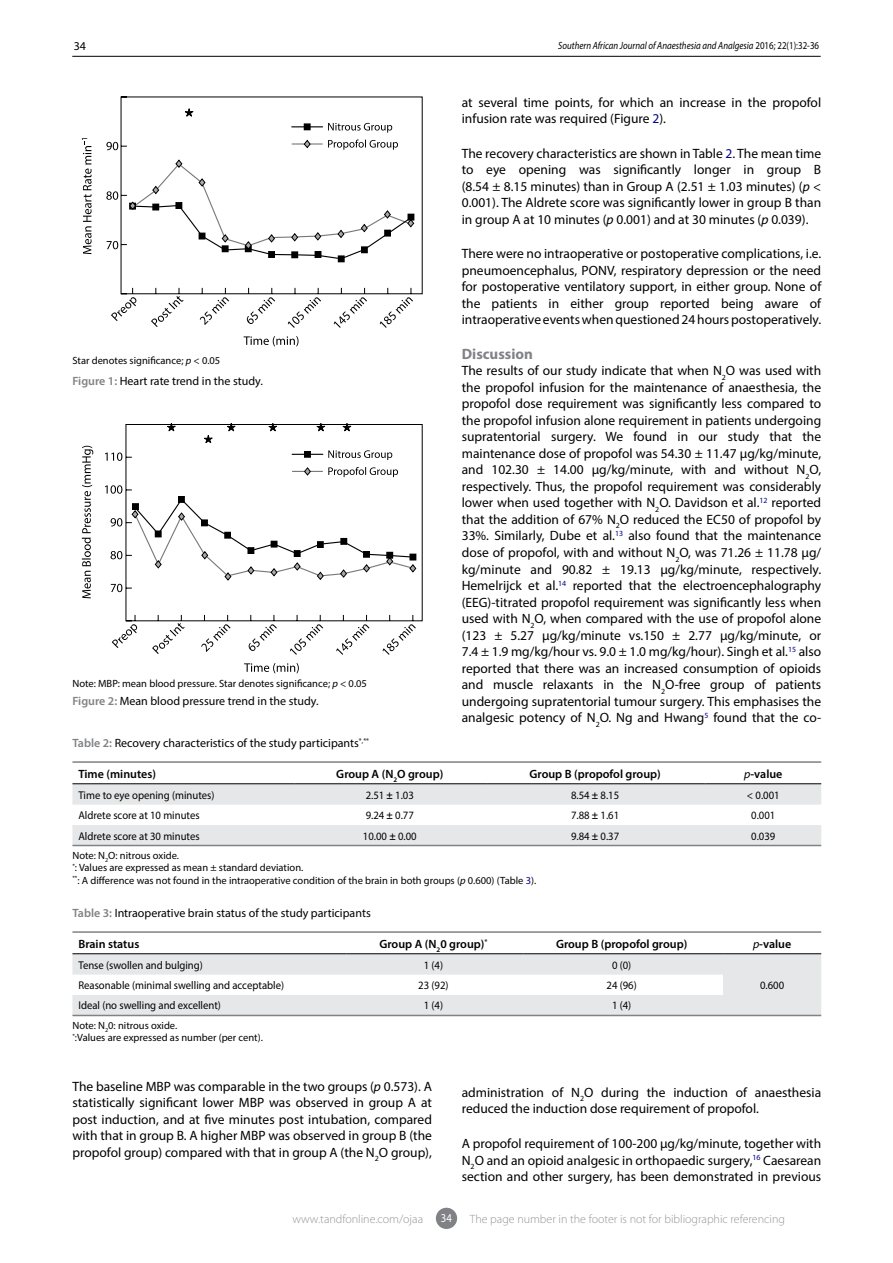
<style>
.page{position:relative;width:893px;height:1263px;background:#fff}
.page>*{position:absolute;margin:0;border:0;box-sizing:border-box;transform-origin:0 0}
.t1{font:700 15px "Myriad Pro";color:#808285}
.t2{font:13.5px/16.5px "Myriad Pro";color:#000;text-align:justify}
.t3{font:12px "Myriad Pro";color:#000}
.t4{font:600 12px "Myriad Pro";color:#000}
.t5{font:300 12px "Myriad Pro";color:#939598}
.t6{font:12px "Myriad Pro";color:#fff;scale:.9 1}
.t7{font:11.25px "Myriad Pro";color:#000;scale:.95 1}
.t8{font:10.5px/12.6px "Myriad Pro";color:#000}
.t9{font:italic 10.5px "Myriad Pro";color:#000;scale:.85 1}
.s1{font-style:normal}
.s2{font-style:italic}
.s3{font-weight:600;color:#808285}
.s4{color:#000084}
.s5{font-weight:400;font-style:italic}
.s6{font-weight:600}
</style>
<div class="page">
<hr style="left:72px;top:56px;width:749px;height:1px;background:#000">
<div style="left:436px;top:1208px;width:21px;height:21px;background:#808285;border-radius:50%"></div>
<svg style="left:120px;top:97px;width:303px;height:198px"></svg>
<svg style="left:106px;top:191px;width:12px;height:9px"></svg>
<svg style="left:106px;top:142px;width:12px;height:8px"></svg>
<svg style="left:107px;top:241px;width:11px;height:8px"></svg>
<svg style="left:82px;top:138px;width:10px;height:116px"></svg>
<svg style="left:244px;top:336px;width:54px;height:10px"></svg>
<svg style="left:129px;top:123px;width:285px;height:139px"></svg>
<svg style="left:111px;top:297px;width:26px;height:24px"></svg>
<svg style="left:151px;top:296px;width:33px;height:31px"></svg>
<svg style="left:200px;top:297px;width:29px;height:28px"></svg>
<svg style="left:247px;top:297px;width:28px;height:27px"></svg>
<svg style="left:288px;top:297px;width:33px;height:31px"></svg>
<svg style="left:334px;top:297px;width:33px;height:31px"></svg>
<svg style="left:380px;top:297px;width:33px;height:31px"></svg>
<svg style="left:125px;top:424px;width:298px;height:197px"></svg>
<svg style="left:105px;top:452px;width:17px;height:9px"></svg>
<svg style="left:105px;top:485px;width:17px;height:9px"></svg>
<svg style="left:111px;top:551px;width:11px;height:8px"></svg>
<svg style="left:111px;top:518px;width:11px;height:8px"></svg>
<svg style="left:111px;top:584px;width:11px;height:8px"></svg>
<svg style="left:82px;top:446px;width:11px;height:152px"></svg>
<svg style="left:244px;top:663px;width:55px;height:10px"></svg>
<svg style="left:328px;top:450px;width:64px;height:10px"></svg>
<svg style="left:328px;top:467px;width:70px;height:10px"></svg>
<svg style="left:112px;top:624px;width:26px;height:24px"></svg>
<svg style="left:152px;top:623px;width:33px;height:31px"></svg>
<svg style="left:201px;top:624px;width:30px;height:28px"></svg>
<svg style="left:249px;top:624px;width:28px;height:27px"></svg>
<svg style="left:290px;top:624px;width:33px;height:31px"></svg>
<svg style="left:336px;top:624px;width:33px;height:31px"></svg>
<svg style="left:383px;top:624px;width:33px;height:31px"></svg>
<hr style="left:72px;top:761px;width:749px;height:2px;background:#808285">
<svg style="left:72px;top:784px;width:749px;height:61px;fill:#e6e7e8"></svg>
<hr style="left:72px;top:783px;width:223px;height:1px;background:#000">
<hr style="left:295px;top:783px;width:193px;height:1px;background:#000">
<hr style="left:488px;top:783px;width:217px;height:1px;background:#000">
<hr style="left:705px;top:783px;width:116px;height:1px;background:#000">
<hr style="left:72px;top:845px;width:749px;height:1px;background:#808285">
<hr style="left:72px;top:931px;width:749px;height:2px;background:#808285">
<svg style="left:72px;top:954px;width:749px;height:61px;fill:#e6e7e8"></svg>
<hr style="left:72px;top:953px;width:275px;height:1px;background:#000">
<hr style="left:347px;top:953px;width:176px;height:1px;background:#000">
<hr style="left:523px;top:953px;width:200px;height:1px;background:#000">
<hr style="left:723px;top:953px;width:98px;height:1px;background:#000">
<hr style="left:72px;top:1015px;width:749px;height:1px;background:#808285">
<p class="t3" style="left:74px;top:38px;width:14px">34</p>
<p class="t9" style="left:558px;top:39px;width:308px">Southern African Journal of Anaesthesia and Analgesia <span class="s1">2016; 22(1):32-36</span></p>
<p class="t8" style="left:72px;top:354px;width:149px">Star denotes significance; <span class="s2">p</span> &lt; 0.05</p>
<p class="t3" style="left:72px;top:373px;width:192px"><span class="s3">Figure 1:</span> Heart rate trend in the study.</p>
<p class="t8" style="left:72px;top:677px;width:296px">Note: MBP: mean blood pressure. Star denotes significance; <span class="s2">p</span> &lt; 0.05</p>
<p class="t3" style="left:72px;top:694px;width:248px"><span class="s3">Figure 2:</span> Mean blood pressure trend in the study.</p>
<p class="t3" style="left:72px;top:736px;width:298px"><span class="s3">Table 2:</span> Recovery characteristics of the study participants<sup>*,**</sup></p>
<p class="t2" style="left:462px;top:94px;width:361px">at several time points, for which an increase in the propofol infusion rate was required (Figure <span class="s4">2</span>).</p>
<p class="t2" style="left:462px;top:145px;width:361px">The recovery characteristics are shown in Table <span class="s4">2</span>. The mean time to eye opening was significantly longer in group B (8.54 ± 8.15 minutes) than in Group A (2.51 ± 1.03 minutes) (<span class="s2">p</span> &lt; 0.001). The Aldrete score was significantly lower in group B than in group A at 10 minutes (<span class="s2">p</span> 0.001) and at 30 minutes (<span class="s2">p</span> 0.039).</p>
<p class="t2" style="left:462px;top:245px;width:361px">There were no intraoperative or postoperative complications, i.e. pneumoencephalus, PONV, respiratory depression or the need for postoperative ventilatory support, in either group. None of the patients in either group reported being aware of intraoperative events when questioned 24 hours postoperatively.</p>
<p class="t1" style="left:462px;top:344px;width:73px">Discussion</p>
<p class="t2" style="left:462px;top:362px;width:361px">The results of our study indicate that when N<sub>2</sub>O was used with the propofol infusion for the maintenance of anaesthesia, the propofol dose requirement was significantly less compared to the propofol infusion alone requirement in patients undergoing supratentorial surgery. We found in our study that the maintenance dose of propofol was 54.30 ± 11.47 µg/kg/minute, and 102.30 ± 14.00 µg/kg/minute, with and without N<sub>2</sub>O, respectively. Thus, the propofol requirement was considerably lower when used together with N<sub>2</sub>O. Davidson et al.<sup>12</sup> reported that the addition of 67% N<sub>2</sub>O reduced the EC50 of propofol by 33%. Similarly, Dube et al.<sup>13</sup> also found that the maintenance dose of propofol, with and without N<sub>2</sub>O, was 71.26 ± 11.78 μg/ kg/minute and 90.82 ± 19.13 μg/kg/minute, respectively.<br>Hemelrijck et al.<sup>14</sup> reported that the electroencephalography (EEG)-titrated propofol requirement was significantly less when used with N<sub>2</sub>O, when compared with the use of propofol alone (123 ± 5.27 μg/kg/minute vs.150 ± 2.77 μg/kg/minute, or 7.4 ± 1.9 mg/kg/hour vs. 9.0 ± 1.0 mg/kg/hour). Singh et al.<sup>15</sup> also reported that there was an increased consumption of opioids and muscle relaxants in the N<sub>2</sub>O-free group of patients undergoing supratentorial tumour surgery. This emphasises the analgesic potency of N<sub>2</sub>O. Ng and Hwang<sup>5</sup> found that the co-</p>
<p class="t4" style="left:78px;top:766px;width:79px">Time (minutes)</p>
<p class="t4" style="left:336px;top:766px;width:109px">Group A (N<sub>2</sub>O group)</p>
<p class="t4" style="left:529px;top:766px;width:133px">Group B (propofol group)</p>
<p class="t4" style="left:744px;top:766px;width:40px"><span class="s5">p</span>-value</p>
<p class="t7" style="left:78px;top:788px;width:145px">Time to eye opening (minutes)</p>
<p class="t7" style="left:366px;top:788px;width:52px">2.51 <span class="s6">±</span> 1.03</p>
<p class="t7" style="left:571px;top:788px;width:52px">8.54 <span class="s6">±</span> 8.15</p>
<p class="t7" style="left:747px;top:788px;width:36px">&lt; 0.001</p>
<p class="t7" style="left:78px;top:808px;width:129px">Aldrete score at 10 minutes</p>
<p class="t7" style="left:366px;top:808px;width:52px">9.24 <span class="s6">±</span> 0.77</p>
<p class="t7" style="left:571px;top:808px;width:52px">7.88 <span class="s6">±</span> 1.61</p>
<p class="t7" style="left:751px;top:808px;width:27px">0.001</p>
<p class="t7" style="left:78px;top:829px;width:129px">Aldrete score at 30 minutes</p>
<p class="t7" style="left:363px;top:829px;width:58px">10.00 <span class="s6">±</span> 0.00</p>
<p class="t7" style="left:571px;top:829px;width:52px">9.84 <span class="s6">±</span> 0.37</p>
<p class="t7" style="left:751px;top:829px;width:27px">0.039</p>
<p class="t8" style="left:72px;top:849px;width:465px">Note: N<sub>2</sub>O: nitrous oxide.<br><sup>*</sup>: Values are expressed as mean ± standard deviation.<br><sup>**</sup>: A difference was not found in the intraoperative condition of the brain in both groups (<span class="s2">p</span> 0.600) (Table <span class="s4">3</span>).</p>
<p class="t3" style="left:72px;top:906px;width:300px"><span class="s3">Table 3:</span> Intraoperative brain status of the study participants</p>
<p class="t4" style="left:78px;top:936px;width:62px">Brain status</p>
<p class="t4" style="left:379px;top:936px;width:110px">Group A (N<sub>2</sub>0 group)<sup>*</sup></p>
<p class="t4" style="left:556px;top:936px;width:133px">Group B (propofol group)</p>
<p class="t4" style="left:753px;top:936px;width:40px"><span class="s5">p</span>-value</p>
<p class="t7" style="left:78px;top:958px;width:133px">Tense (swollen and bulging)</p>
<p class="t7" style="left:424px;top:958px;width:22px">1 (4)</p>
<p class="t7" style="left:612px;top:958px;width:22px">0 (0)</p>
<p class="t7" style="left:78px;top:978px;width:218px">Reasonable (minimal swelling and acceptable)</p>
<p class="t7" style="left:418px;top:978px;width:33px">23 (92)</p>
<p class="t7" style="left:606px;top:978px;width:33px">24 (96)</p>
<p class="t7" style="left:760px;top:978px;width:27px">0.600</p>
<p class="t7" style="left:78px;top:999px;width:152px">Ideal (no swelling and excellent)</p>
<p class="t7" style="left:424px;top:999px;width:22px">1 (4)</p>
<p class="t7" style="left:612px;top:999px;width:22px">1 (4)</p>
<p class="t8" style="left:72px;top:1019px;width:192px">Note: N<sub>2</sub>0: nitrous oxide.<br><sup>*</sup>:Values are expressed as number (per cent).</p>
<p class="t2" style="left:72px;top:1077px;width:361px">The baseline MBP was comparable in the two groups (<span class="s2">p</span> 0.573). A statistically significant lower MBP was observed in group A at post induction, and at five minutes post intubation, compared with that in group B. A higher MBP was observed in group B (the propofol group) compared with that in group A (the N<sub>2</sub>O group),</p>
<p class="t2" style="left:462px;top:1084px;width:361px">administration of N<sub>2</sub>O during the induction of anaesthesia reduced the induction dose requirement of propofol.</p>
<p class="t2" style="left:462px;top:1135px;width:361px">A propofol requirement of 100-200 µg/kg/minute, together with N<sub>2</sub>O and an opioid analgesic in orthopaedic surgery,<sup>16</sup> Caesarean section and other surgery, has been demonstrated in previous</p>
<p class="t5" style="left:292px;top:1213px;width:132px">www.tandfonline.com/ojaa</p>
<p class="t6" style="left:441px;top:1211px;width:14px">34</p>
<p class="t5" style="left:470px;top:1213px;width:317px">The page number in the footer is not for bibliographic referencing</p>
</div>
